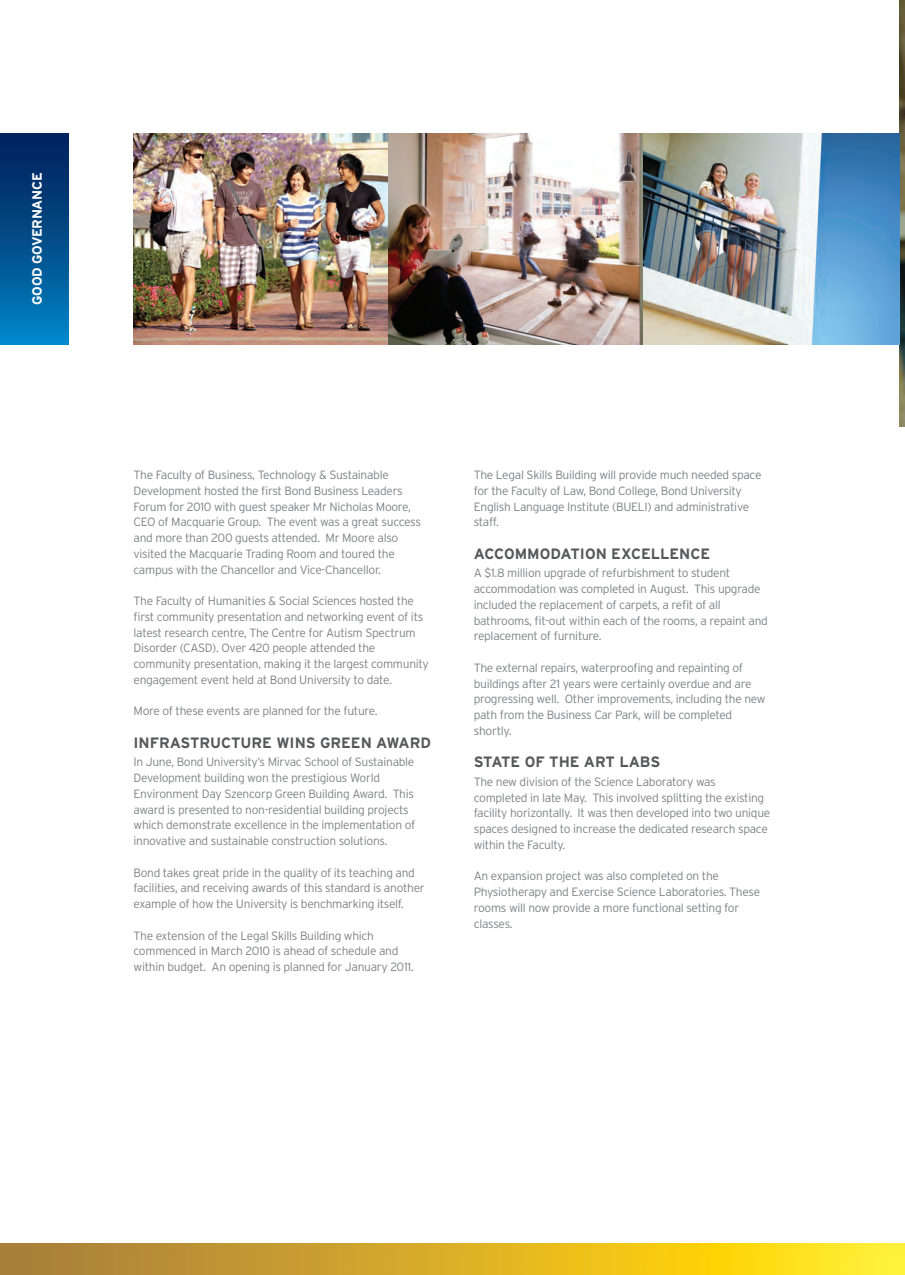
<style>
.page{position:relative;width:905px;height:1275px;background:#fff}
.page>*{position:absolute;margin:0;border:0;box-sizing:border-box;transform-origin:0 0}
.Sub_Heading{font:700 15px "Interstate";color:#57585a}
.t1{font:700 13.5px "Interstate";letter-spacing:-.025em;color:#fff}
.Body{font:300 12px/15.8px "Interstate";letter-spacing:-.025em;color:#808285}
</style>
<div class="page">
<svg style="left:0;top:1243px;width:899px;height:32px;background:#dab127"></svg>
<div style="left:899px;top:1243px;width:6px;height:32px;background:#fff33c"></div>
<div style="left:0;top:134px;width:68px;height:210px;background:linear-gradient(to bottom,#021c55,#0083c4)"></div>
<img style="left:899px;top:7px;width:6px;height:420px">
<img style="left:134px;top:134px;width:765px;height:210px">
<svg style="left:0;top:1268px;width:7px;height:7px"></svg>
<svg style="left:899px;top:0;width:6px;height:7px"></svg>
<p class="t1" style="left:29px;top:305px;width:134px;rotate:-90deg">GOOD GOVERNANCE</p>
<p class="Body" style="left:134px;top:467px;width:289px">The Faculty of Business, Technology &amp; Sustainable Development hosted the first Bond Business Leaders Forum for 2010 with guest speaker Mr Nicholas Moore, CEO of Macquarie Group. The event was a great success and more than 200 guests attended. Mr Moore also visited the Macquarie Trading Room and toured the campus with the Chancellor and Vice-Chancellor.</p>
<p class="Body" style="left:134px;top:593px;width:297px">The Faculty of Humanities &amp; Social Sciences hosted the first community presentation and networking event of its latest research centre, The Centre for Autism Spectrum Disorder (CASD). Over 420 people attended the community presentation, making it the largest community engagement event held at Bond University to date.</p>
<p class="Body" style="left:134px;top:703px;width:245px">More of these events are planned for the future.</p>
<p class="Sub_Heading" style="left:134px;top:734px;width:299px">INFRASTRUCTURE WINS GREEN AWARD</p>
<p class="Body" style="left:134px;top:754px;width:283px">In June, Bond University’s Mirvac School of Sustainable Development building won the prestigious World Environment Day Szencorp Green Building Award. This award is presented to non-residential building projects which demonstrate excellence in the implementation of innovative and sustainable construction solutions.</p>
<p class="Body" style="left:134px;top:864px;width:293px">Bond takes great pride in the quality of its teaching and facilities, and receiving awards of this standard is another example of how the University is benchmarking itself.</p>
<p class="Body" style="left:134px;top:927px;width:282px">The extension of the Legal Skills Building which commenced in March 2010 is ahead of schedule and within budget. An opening is planned for January 2011.</p>
<p class="Body" style="left:474px;top:467px;width:289px">The Legal Skills Building will provide much needed space for the Faculty of Law, Bond College, Bond University English Language Institute (BUELI) and administrative staff.</p>
<p class="Sub_Heading" style="left:474px;top:545px;width:238px">ACCOMMODATION EXCELLENCE</p>
<p class="Body" style="left:474px;top:565px;width:296px">A $1.8 million upgrade of refurbishment to student accommodation was completed in August. This upgrade included the replacement of carpets, a refit of all bathrooms, fit-out within each of the rooms, a repaint and replacement of furniture.</p>
<p class="Body" style="left:474px;top:660px;width:293px">The external repairs, waterproofing and repainting of buildings after 21 years were certainly overdue and are progressing well. Other improvements, including the new path from the Business Car Park, will be completed shortly.</p>
<p class="Sub_Heading" style="left:474px;top:753px;width:188px">STATE OF THE ART LABS</p>
<p class="Body" style="left:474px;top:774px;width:298px">The new division of the Science Laboratory was completed in late May. This involved splitting the existing facility horizontally. It was then developed into two unique spaces designed to increase the dedicated research space within the Faculty.</p>
<p class="Body" style="left:474px;top:868px;width:288px">An expansion project was also completed on the Physiotherapy and Exercise Science Laboratories. These rooms will now provide a more functional setting for classes.</p>
</div>
